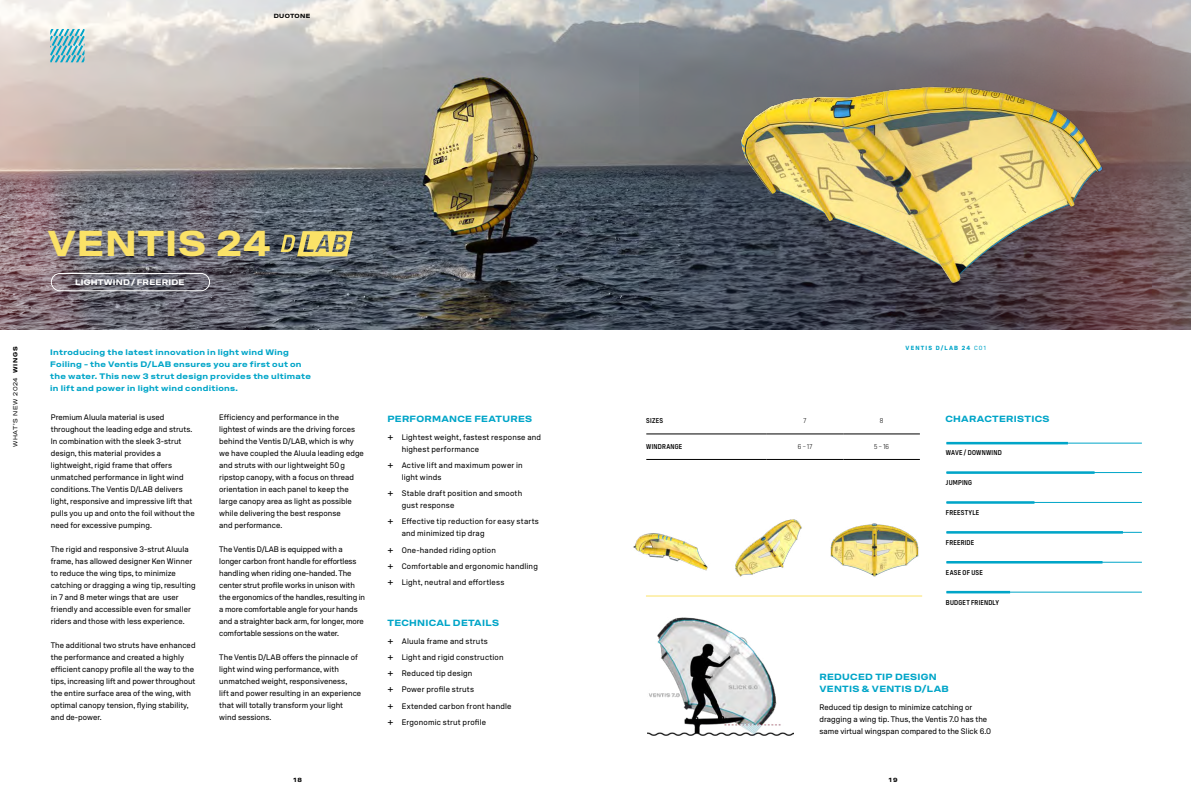
<style>
.page{position:relative;width:1191px;height:794px;background:#fff}
.page>*{position:absolute;margin:0;border:0;box-sizing:border-box;transform-origin:0 0}
.t1{font:700 expanded 36px "DUOTONE";letter-spacing:.025em;color:#fbe267}
.t2{font:700 expanded 9px/12px "DUOTONE";letter-spacing:.03em;color:#00a5c8}
.t3{font:8px/12px "DUOTONE";letter-spacing:.005em;color:#000}
.t4{font:8px/16.3px "DUOTONE";letter-spacing:.025em;color:#000}
.t5{font:700 expanded 8px/12px "DUOTONE";letter-spacing:.035em;color:#00a5c8}
.t6{font:700 expanded 8px "DUOTONE";letter-spacing:.025em;color:#fff}
.t7{font:500 condensed 7px "DUOTONE";letter-spacing:.03em;color:#000}
.t8{font:300 condensed 7px "DUOTONE";color:#000}
.t9{font:expanded 6px "DUOTONE";letter-spacing:.1em;color:#000}
.t10{font:700 6px "DUOTONE";letter-spacing:.2em;color:#00a5c8}
.t11{font:700 expanded 6px "DUOTONE";letter-spacing:.05em;color:#000}
.s1{font-weight:700}
.s2{font-size:11px}
.s3{font-weight:400}
</style>
<div class="page">
<img style="left:0;top:0;width:1191px;height:330px">
<svg style="left:281px;top:231px;width:72px;height:25px;background:#b4a966"></svg>
<svg style="left:50px;top:29px;width:34px;height:33px"></svg>
<hr style="left:646px;top:596px;width:276px;height:1px;background:#fbe267">
<img style="left:633px;top:533px;width:75px;height:38px">
<img style="left:830px;top:523px;width:89px;height:54px">
<img style="left:735px;top:519px;width:67px;height:58px">
<div style="left:51px;top:273px;width:159px;height:18px;border:1px solid #fff;border-radius:9px"></div>
<hr style="left:946px;top:472px;width:195px;height:1px;background:#00a5c8">
<hr style="left:946px;top:471px;width:148px;height:3px;background:#00a5c8">
<hr style="left:946px;top:502px;width:195px;height:1px;background:#00a5c8">
<hr style="left:946px;top:501px;width:88px;height:3px;background:#00a5c8">
<hr style="left:946px;top:532px;width:195px;height:1px;background:#00a5c8">
<hr style="left:946px;top:531px;width:177px;height:2px;background:#00a5c8">
<hr style="left:946px;top:562px;width:195px;height:1px;background:#00a5c8">
<hr style="left:946px;top:561px;width:156px;height:2px;background:#00a5c8">
<hr style="left:946px;top:592px;width:195px;height:1px;background:#00a5c8">
<hr style="left:946px;top:591px;width:64px;height:2px;background:#00a5c8">
<hr style="left:946px;top:443px;width:195px;height:1px;background:#00a5c8">
<hr style="left:946px;top:442px;width:122px;height:2px;background:#00a5c8">
<img style="left:647px;top:617px;width:146px;height:119px">
<img style="left:722px;top:0;width:407px;height:330px">
<hr style="left:646px;top:434px;width:120px;height:1px;background:#000">
<hr style="left:766px;top:434px;width:77px;height:1px;background:#000">
<hr style="left:843px;top:434px;width:77px;height:1px;background:#000">
<hr style="left:646px;top:459px;width:120px;height:1px;background:#000">
<hr style="left:766px;top:459px;width:77px;height:1px;background:#000">
<hr style="left:843px;top:459px;width:77px;height:1px;background:#000">
<p class="t11" style="left:274px;top:12px;width:38px">DUOTONE</p>
<p class="t9" style="left:12px;top:447px;width:102px;rotate:-90deg">WHAT’S NEW 2024 <span class="s1">WINGS</span></p>
<h1 class="t1" style="left:47px;top:221px;width:224px">VENTIS 24</h1>
<p class="t6" style="left:75px;top:277px;width:111px">LIGHTWIND / FREERIDE</p>
<p class="t5" style="left:50px;top:346px;width:262px">Introducing the latest innovation in light wind Wing Foiling - the Ventis D/LAB ensures you are first out on the water. This new 3 strut design provides the ultimate in lift and power in light wind conditions.</p>
<p class="t3" style="left:51px;top:411px;width:145px">Premium Aluula material is used throughout the leading edge and struts.<br>In combination with the sleek 3-strut design, this material provides a lightweight, rigid frame that offers unmatched performance in light wind conditions. The Ventis D/LAB delivers light, responsive and impressive lift that pulls you up and onto the foil without the need for excessive pumping.</p>
<p class="t3" style="left:51px;top:543px;width:146px">The rigid and responsive 3-strut Aluula frame, has allowed designer Ken Winner to reduce the wing tips, to minimize catching or dragging a wing tip, resulting in 7 and 8 meter wings that are user friendly and accessible even for smaller riders and those with less experience.</p>
<p class="t3" style="left:51px;top:639px;width:146px">The additional two struts have enhanced the performance and created a highly efficient canopy profile all the way to the tips, increasing lift and power throughout the entire surface area of the wing, with optimal canopy tension, flying stability, and de-power.</p>
<p class="t3" style="left:219px;top:411px;width:146px">Efficiency and performance in the lightest of winds are the driving forces behind the Ventis D/LAB, which is why we have coupled the Aluula leading edge and struts with our lightweight 50g ripstop canopy, with a focus on thread orientation in each panel to keep the large canopy area as light as possible while delivering the best response<br>and performance.</p>
<p class="t3" style="left:219px;top:543px;width:147px">The Ventis D/LAB is equipped with a longer carbon front handle for effortless handling when riding one-handed. The center strut profile works in unison with the ergonomics of the handles, resulting in a more comfortable angle for your hands and a straighter back arm, for longer, more comfortable sessions on the water.</p>
<p class="t3" style="left:219px;top:651px;width:143px">The Ventis D/LAB offers the pinnacle of light wind wing performance, with unmatched weight, responsiveness,<br>lift and power resulting in an experience that will totally transform your light wind sessions.</p>
<p class="t2" style="left:387px;top:412px;width:146px">PERFORMANCE FEATURES</p>
<p class="t4" style="left:402px;top:430px;width:141px;line-height:12px;text-indent:-14px"><span class="s2">+</span> Lightest weight, fastest response and highest performance</p>
<p class="t3" style="left:402px;top:459px;width:122px;text-indent:-14px"><span class="s2">+</span> Active lift and maximum power in light winds</p>
<p class="t4" style="left:402px;top:487px;width:122px;line-height:12px;text-indent:-14px"><span class="s2">+</span> Stable draft position and smooth gust response</p>
<p class="t3" style="left:402px;top:515px;width:139px;text-indent:-14px"><span class="s2">+</span> Effective tip reduction for easy starts and minimized tip drag</p>
<p class="t4" style="left:387px;top:541px;width:152px"><span class="s2">+</span> One-handed riding option<br><span class="s2">+</span> Comfortable and ergonomic handling <span class="s2">+</span> Light, neutral and effortless</p>
<p class="t2" style="left:387px;top:616px;width:113px">TECHNICAL DETAILS</p>
<p class="t4" style="left:387px;top:632px;width:125px"><span class="s2">+</span> Aluula frame and struts<br><span class="s2">+</span> Light and rigid construction <span class="s2">+</span> Reduced tip design<br><span class="s2">+</span> Power profile struts<br><span class="s2">+</span> Extended carbon front handle <span class="s2">+</span> Ergonomic strut profile</p>
<p class="t10" style="left:905px;top:344px;width:82px">VENTIS D/LAB 24 <span class="s3">C01</span></p>
<p class="t7" style="left:646px;top:416px;width:18px">SIZES</p>
<p class="t8" style="left:803px;top:416px;width:4px">7</p>
<p class="t8" style="left:880px;top:416px;width:5px">8</p>
<p class="t7" style="left:646px;top:443px;width:38px">WINDRANGE</p>
<p class="t8" style="left:798px;top:443px;width:16px">6 – 17</p>
<p class="t8" style="left:874px;top:443px;width:16px">5 – 16</p>
<p class="t2" style="left:945px;top:412px;width:106px">CHARACTERISTICS</p>
<p class="t7" style="left:946px;top:449px;width:57px">WAVE / DOWNWIND</p>
<p class="t7" style="left:946px;top:478px;width:28px">JUMPING</p>
<p class="t7" style="left:946px;top:508px;width:35px">FREESTYLE</p>
<p class="t7" style="left:946px;top:538px;width:30px">FREERIDE</p>
<p class="t7" style="left:946px;top:568px;width:38px">EASE OF USE</p>
<p class="t7" style="left:946px;top:598px;width:55px">BUDGET FRIENDLY</p>
<p class="t2" style="left:819px;top:670px;width:131px">REDUCED TIP DESIGN<br>VENTIS &amp; VENTIS D/LAB</p>
<p class="t3" style="left:819px;top:700px;width:173px">Reduced tip design to minimize catching or dragging a wing tip. Thus, the Ventis 7.0 has the same virtual wingspan compared to the Slick 6.0</p>
<p class="t11" style="left:293px;top:776px;width:10px">18</p>
<p class="t11" style="left:889px;top:776px;width:10px">19</p>
</div>
